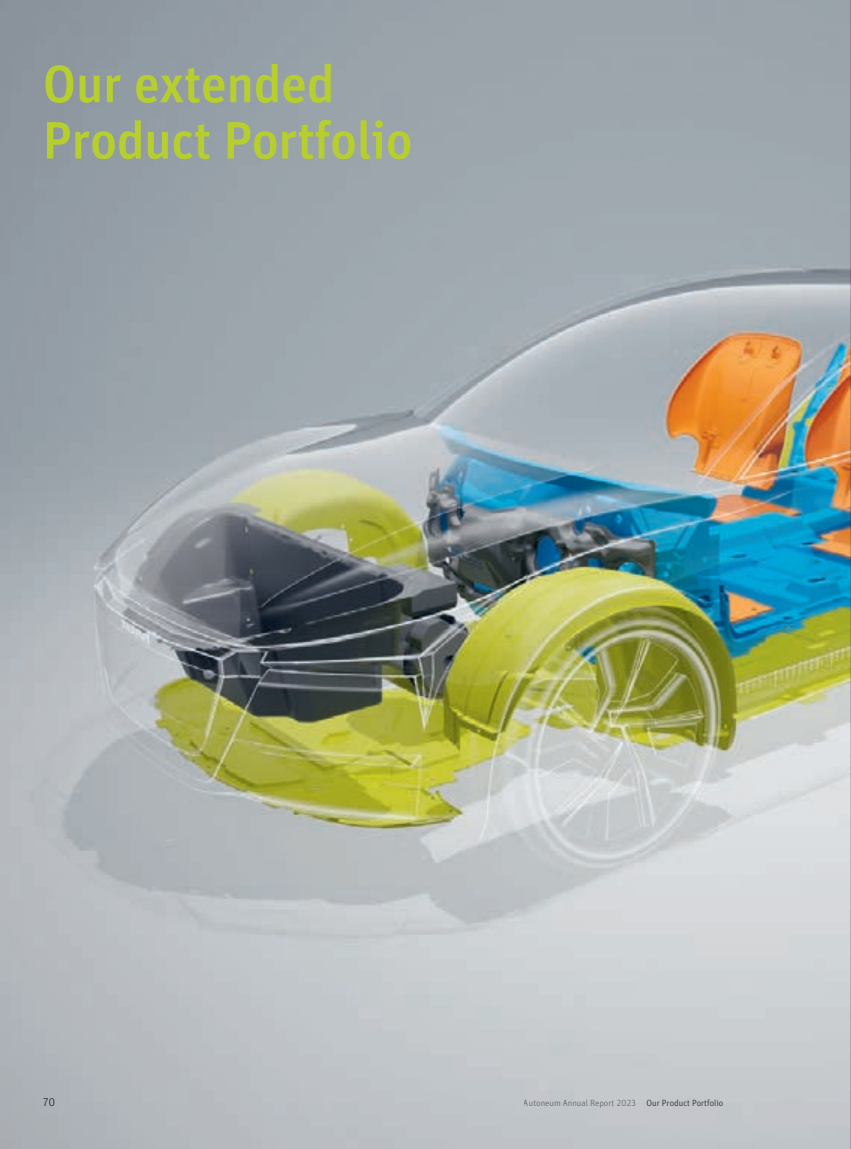
<style>
.page{position:relative;width:851px;height:1149px;background:#fff}
.page>*{position:absolute;margin:0;border:0;box-sizing:border-box;transform-origin:0 0}
.t1{font:52.5px/56.2px "Autoneum Unit OT Medium";letter-spacing:-.01em;color:#b6cf2e}
.t2{font:11.25px "Autoneum Unit OT Light";color:#231f20}
.t3{font:9px "Autoneum Unit OT Light";color:#76787b}
.s1{color:#231f20}
</style>
<div class="page">
<img style="left:0;top:0;width:850px;height:1148px">
<hr style="left:850px;top:0;width:1px;height:1148px;background:#b2b3b7">
<h1 class="t1" style="left:43px;top:58px;width:371px">Our extended<br>Product Portfolio</h1>
<p class="t2" style="left:43px;top:1095px;width:14px">70</p>
<p class="t3" style="left:524px;top:1097px;width:201px">Autoneum Annual Report 2023 <span class="s1">Our Product Portfolio</span></p>
</div>
